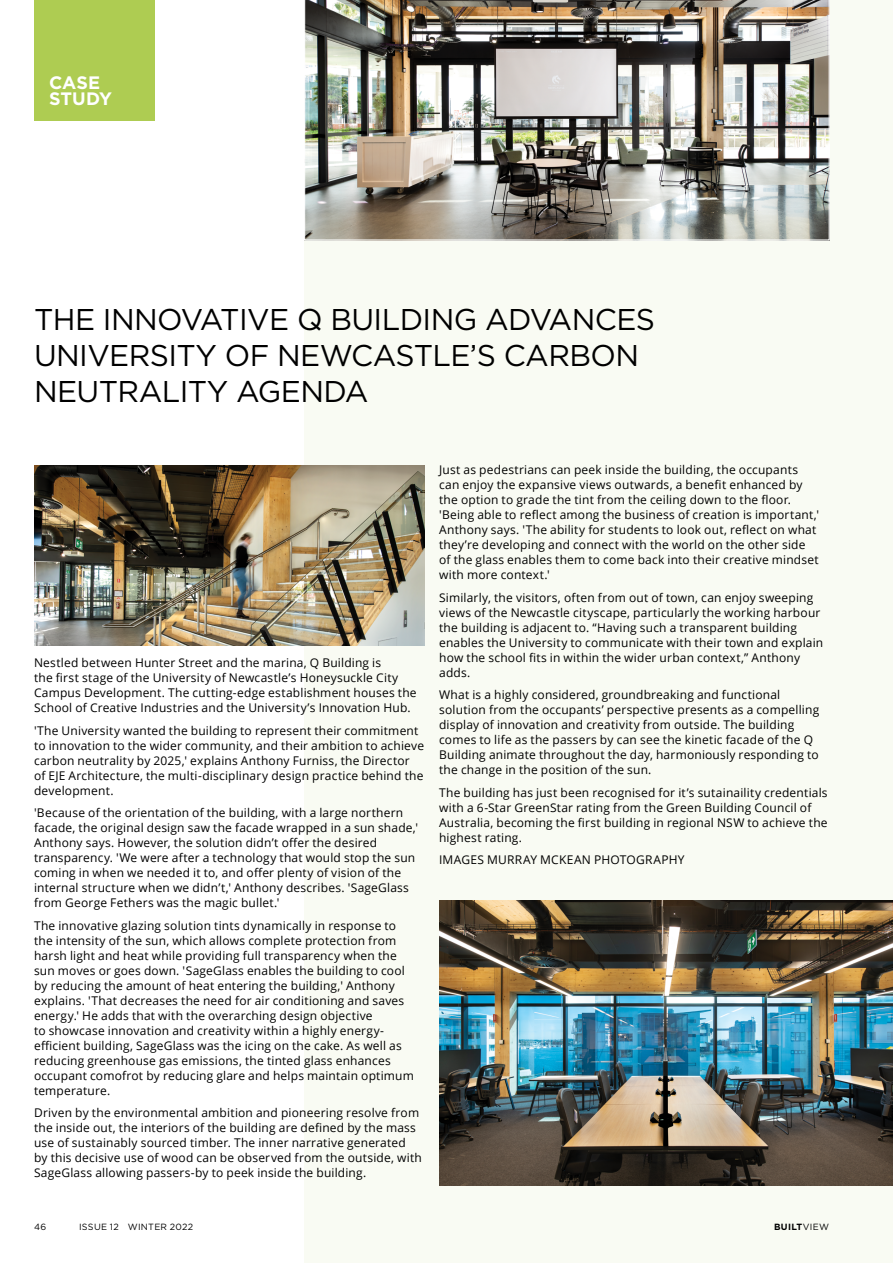
<style>
.page{position:relative;width:893px;height:1263px;background:#fff}
.page>*{position:absolute;margin:0;border:0;box-sizing:border-box;transform-origin:0 0}
.t1{font:30px/36px "Gotham";letter-spacing:-.02em;color:#000}
.t2{font:700 18px/16.5px "Gotham";color:#fff}
.t3{font:12px/15px "Open Sans";letter-spacing:.015em;color:#000}
.t4{font:9px "Gotham";letter-spacing:.03em;color:#000}
.t5{font:700 9px "Gotham";letter-spacing:.035em;color:#000}
.s1{font-weight:400}
</style>
<div class="page">
<div style="left:304px;top:0;width:589px;height:1263px;background:#f9fbf3"></div>
<img style="left:304px;top:0;width:526px;height:241px">
<img style="left:34px;top:465px;width:390px;height:180px">
<img style="left:439px;top:900px;width:454px;height:285px">
<div style="left:34px;top:0;width:120px;height:120px;background:#aecc52"></div>
<h2 class="t2" style="left:49px;top:74px;width:65px">CASE<br>STUDY</h2>
<h1 class="t1" style="left:34px;top:301px;width:622px">THE INNOVATIVE Q BUILDING ADVANCES<br>UNIVERSITY OF NEWCASTLE’S CARBON<br>NEUTRALITY AGENDA</h1>
<p class="t3" style="left:34px;top:655px;width:384px">Nestled between Hunter Street and the marina, Q Building is<br>the first stage of the University of Newcastle’s Honeysuckle City Campus Development. The cutting-edge establishment houses the School of Creative Industries and the University’s Innovation Hub.</p>
<p class="t3" style="left:34px;top:722px;width:392px">'The University wanted the building to represent their commitment to innovation to the wider community, and their ambition to achieve carbon neutrality by 2025,' explains Anthony Furniss, the Director of EJE Architecture, the multi-disciplinary design practice behind the development.</p>
<p class="t3" style="left:34px;top:805px;width:386px">'Because of the orientation of the building, with a large northern facade, the original design saw the facade wrapped in a sun shade,' Anthony says. However, the solution didn’t offer the desired transparency. 'We were after a technology that would stop the sun coming in when we needed it to, and offer plenty of vision of the internal structure when we didn’t,' Anthony describes. 'SageGlass from George Fethers was the magic bullet.'</p>
<p class="t3" style="left:34px;top:917px;width:381px">The innovative glazing solution tints dynamically in response to the intensity of the sun, which allows complete protection from harsh light and heat while providing full transparency when the sun moves or goes down. 'SageGlass enables the building to cool by reducing the amount of heat entering the building,' Anthony explains. 'That decreases the need for air conditioning and saves energy.' He adds that with the overarching design objective<br>to showcase innovation and creativity within a highly energy&shy;efficient building, SageGlass was the icing on the cake. As well as reducing greenhouse gas emissions, the tinted glass enhances occupant comofrot by reducing glare and helps maintain optimum temperature.</p>
<p class="t3" style="left:34px;top:1105px;width:389px">Driven by the environmental ambition and pioneering resolve from the inside out, the interiors of the building are defined by the mass use of sustainably sourced timber. The inner narrative generated by this decisive use of wood can be observed from the outside, with SageGlass allowing passers-by to peek inside the building.</p>
<p class="t3" style="left:439px;top:462px;width:382px">Just as pedestrians can peek inside the building, the occupants can enjoy the expansive views outwards, a benefit enhanced by the option to grade the tint from the ceiling down to the floor. 'Being able to reflect among the business of creation is important,' Anthony says. 'The ability for students to look out, reflect on what they’re developing and connect with the world on the other side of the glass enables them to come back into their creative mindset with more context.'</p>
<p class="t3" style="left:439px;top:590px;width:386px">Similarly, the visitors, often from out of town, can enjoy sweeping views of the Newcastle cityscape, particularly the working harbour the building is adjacent to. “Having such a transparent building enables the University to communicate with their town and explain how the school fits in within the wider urban context,” Anthony adds.</p>
<p class="t3" style="left:439px;top:687px;width:382px">What is a highly considered, groundbreaking and functional solution from the occupants’ perspective presents as a compelling display of innovation and creativity from outside. The building comes to life as the passers by can see the kinetic facade of the Q Building animate throughout the day, harmoniously responding to the change in the position of the sun.</p>
<p class="t3" style="left:439px;top:785px;width:390px">The building has just been recognised for it’s sutainaility credentials with a 6-Star GreenStar rating from the Green Building Council of Australia, becoming the first building in regional NSW to achieve the highest rating.</p>
<p class="t3" style="left:439px;top:852px;width:247px">IMAGES MURRAY MCKEAN PHOTOGRAPHY</p>
<p class="t4" style="left:34px;top:1221px;width:14px">46</p>
<p class="t4" style="left:79px;top:1221px;width:116px">ISSUE 12 WINTER 2022</p>
<p class="t5" style="left:774px;top:1221px;width:57px">BUILT<span class="s1">VIEW</span></p>
</div>
